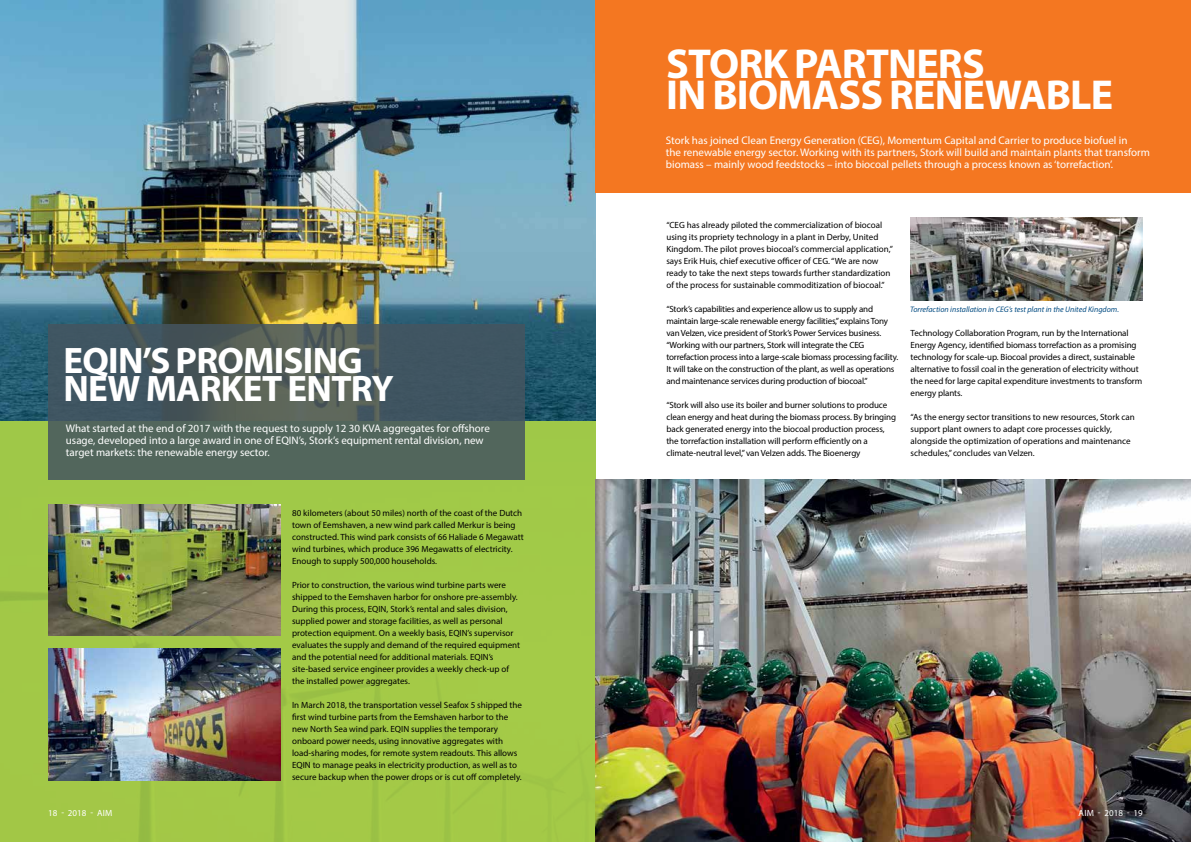
<style>
.page{position:relative;width:1191px;height:842px;background:#fff}
.page>*{position:absolute;margin:0;border:0;box-sizing:border-box;transform-origin:0 0}
.t1{font:700 42px "Myriad Pro";letter-spacing:-.02em;color:#fff}
.t2{font:700 37px "Myriad Pro";letter-spacing:-.02em;color:#fff}
.t3{font:11px/12px "Myriad Pro";color:#fff}
.t4{font:9px/12px "Myriad Pro";color:#000}
.t5{font:9px/12px "Myriad Pro";letter-spacing:-.02em;color:#000}
.t6{font:9px "Myriad Pro";color:#fff}
.t7{font:italic 8px "Myriad Pro";color:#054d83}
</style>
<div class="page">
<img style="left:0;top:0;width:595px;height:395px">
<div style="left:0;top:395px;width:595px;height:447px;background:#a3c947"></div>
<img style="left:48px;top:648px;width:233px;height:133px">
<img style="left:48px;top:504px;width:233px;height:132px">
<svg style="left:48px;top:324px;width:476px;height:156px;background:#4b5d5c"></svg>
<div style="left:595px;top:0;width:596px;height:192px;background:#f47721"></div>
<img style="left:595px;top:480px;width:596px;height:362px">
<img style="left:910px;top:218px;width:232px;height:82px">
<h2 class="t2" style="left:63px;top:336px;width:155px">EQIN’S PROMI</h2>
<h2 class="t2" style="left:284px;top:336px;width:39px">SING</h2>
<h2 class="t2" style="left:63px;top:364px;width:26px">NEW</h2>
<h2 class="t2" style="left:146px;top:364px;width:26px">MAR</h2>
<h2 class="t2" style="left:221px;top:364px;width:89px">KET ENTR</h2>
<h2 class="t2" style="left:371px;top:364px;width:24px">Y</h2>
<p class="t3" style="left:66px;top:422px;width:425px">What started at the end of 2017 with the request to supply 12 30 KVA aggregates for offshore usage, developed into a large award in one of EQIN’s, Stork’s equipment rental division, new target markets: the renewable energy sector.</p>
<p class="t6" style="left:48px;top:807px;width:66px">18 - 2018 - AIM</p>
<p class="t4" style="left:292px;top:507px;width:233px">80 kilometers (about 50 miles) north of the coast of the Dutch town of Eemshaven, a new wind park called Merkur is being constructed. This wind park consists of 66 Haliade 6 Megawatt wind turbines, which produce 396 Megawatts of electricity.<br>Enough to supply 500,000 households.</p>
<p class="t4" style="left:292px;top:579px;width:230px">Prior to construction, the various wind turbine parts were shipped to the Eemshaven harbor for onshore pre-assembly.<br>During this process, EQIN, Stork’s rental and sales division, supplied power and storage facilities, as well as personal protection equipment. On a weekly basis, EQIN’s supervisor evaluates the supply and demand of the required equipment and the potential need for additional materials. EQIN’s site-based service engineer provides a weekly check-up of the installed power aggregates.</p>
<p class="t4" style="left:292px;top:699px;width:231px">In March 2018, the transportation vessel Seafox 5 shipped the first wind turbine parts from the Eemshaven harbor to the new North Sea wind park. EQIN supplies the temporary onboard power needs, using innovative aggregates with load-sharing modes, for remote system readouts. This allows EQIN to manage peaks in electricity production, as well as to secure backup when the power drops or is cut off completely.</p>
<h1 class="t1" style="left:666px;top:36px;width:25px">STOR</h1>
<h1 class="t1" style="left:762px;top:36px;width:79px">K PARTNER</h1>
<h1 class="t1" style="left:962px;top:36px;width:24px">S</h1>
<h1 class="t1" style="left:666px;top:67px;width:97px">IN BIOMA</h1>
<h1 class="t1" style="left:838px;top:67px;width:102px">SS RENEWAB</h1>
<h1 class="t1" style="left:1070px;top:67px;width:40px">LE</h1>
<p class="t3" style="left:666px;top:134px;width:485px">Stork has joined Clean Energy Generation (CEG), Momentum Capital and Carrier to produce biofuel in<br>the renewable energy sector. Working with its partners, Stork will build and maintain plants that transform biomass – mainly wood feedstocks – into biocoal pellets through a process known as ‘torrefaction’.</p>
<p class="t4" style="left:666px;top:219px;width:228px">“CEG has already piloted the commercialization of biocoal using its propriety technology in a plant in Derby, United Kingdom. The pilot proves biocoal’s commercial application,” says Erik Huis, chief executive officer of CEG. “We are now ready to take the next steps towards further standardization of the process for sustainable commoditization of biocoal.”</p>
<p class="t5" style="left:666px;top:303px;width:233px">“Stork’s capabilities and experience allow us to supply and maintain large-scale renewable energy facilities,” explains Tony van Velzen, vice president of Stork’s Power Services business. “Working with our partners, Stork will integrate the CEG torrefaction process into a large-scale biomass processing facility.<br>It will take on the construction of the plant, as well as operations and maintenance services during production of biocoal.”</p>
<p class="t4" style="left:666px;top:399px;width:231px">“Stork will also use its boiler and burner solutions to produce clean energy and heat during the biomass process. By bringing back generated energy into the biocoal production process, the torrefaction installation will perform efficiently on a climate-neutral level,” van Velzen adds. The Bioenergy</p>
<p class="t7" style="left:910px;top:304px;width:210px">Torrefaction installation in CEG’s test plant in the United Kingdom.</p>
<p class="t4" style="left:910px;top:327px;width:233px">Technology Collaboration Program, run by the International Energy Agency, identified biomass torrefaction as a promising technology for scale-up. Biocoal provides a direct, sustainable alternative to fossil coal in the generation of electricity without the need for large capital expenditure investments to transform energy plants.</p>
<p class="t4" style="left:910px;top:411px;width:226px">“As the energy sector transitions to new resources, Stork can support plant owners to adapt core processes quickly, alongside the optimization of operations and maintenance schedules,” concludes van Velzen.</p>
<p class="t6" style="left:1078px;top:807px;width:66px">AIM - 2018 - 19</p>
</div>
